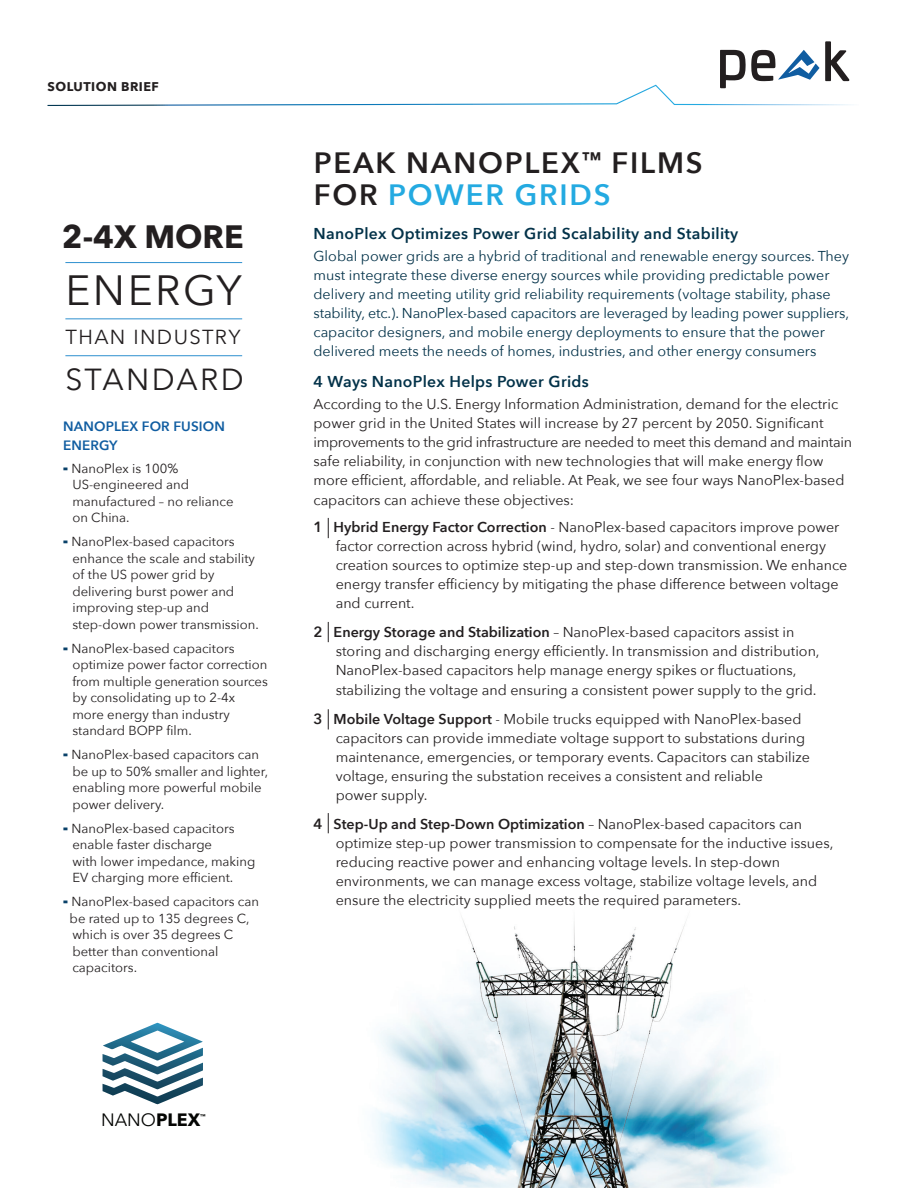
<style>
.page{position:relative;width:918px;height:1188px;background:#fff}
.page>*{position:absolute;margin:0;border:0;box-sizing:border-box;transform-origin:0 0}
.t1{font:42.3px "Avenir Next";letter-spacing:.06em;color:#231f20}
.t2{font:700 32.25px "Avenir Next";color:#231f20}
.t3{font:30.45px "Avenir Next";letter-spacing:.08em;color:#231f20}
.t4{font:600 29.4px/31.5px "Avenir Next";letter-spacing:.06em;color:#231f20}
.t5{font:20.25px "Avenir Next";letter-spacing:.07em;color:#231f20}
.t6{font:17.85px "Avenir Next";color:#040503}
.t7{font:600 15.75px "Avenir Next";letter-spacing:.02em;color:#033249}
.t8{font:14.25px/19px "Avenir Next";color:#231f20}
.t9{font:14.25px/19px "Avenir Next";color:#033249}
.t10{font:600 13.5px/19.6px "Avenir Next";letter-spacing:.01em;color:#105da1}
.t11{font:13.05px/16.5px "Avenir Next";color:#231f20}
.t12{font:700 12.6px "Avenir Next";letter-spacing:.04em;color:#231f20}
.t13{font:700 5.4px "Avenir Next";color:#040503}
.s1{color:#24aae1}
.s2{font-weight:600;font-size:14.85px}
.s3{font-weight:600}
.s4{font-weight:800;font-size:14.55px;color:#0a4169}
.s5{font-weight:700}
</style>
<div class="page">
<img style="left:327px;top:813px;width:453px;height:375px">
<svg style="left:103px;top:1023px;width:100px;height:81px"></svg>
<svg style="left:47px;top:41px;width:804px;height:65px"></svg>
<hr style="left:65px;top:318px;width:177px;height:1px;background:#2e90cf">
<hr style="left:65px;top:355px;width:177px;height:1px;background:#2e90cf">
<hr style="left:65px;top:262px;width:177px;height:1px;background:#2e90cf">
<svg style="left:328px;top:518px;width:1px;height:20px"></svg>
<svg style="left:328px;top:622px;width:1px;height:20px"></svg>
<svg style="left:328px;top:709px;width:1px;height:20px"></svg>
<svg style="left:328px;top:813px;width:1px;height:20px"></svg>
<p class="t12" style="left:48px;top:76px;width:113px">SOLUTION BRIEF</p>
<h3 class="t4" style="left:314px;top:147px;width:390px">PEAK NANOPLEX<sup>™</sup> FILMS<br>FOR <span class="s1">POWER GRIDS</span></h3>
<h2 class="t2" style="left:62px;top:209px;width:183px">2-4X MORE</h2>
<p class="t7" style="left:314px;top:220px;width:426px">NanoPlex Optimizes Power Grid Scalability and Stability</p>
<p class="t9" style="left:314px;top:245px;width:537px">Global power grids are a hybrid of traditional and renewable energy sources. They must integrate these diverse energy sources while providing predictable power delivery and meeting utility grid reliability requirements (voltage stability, phase stability, etc.). NanoPlex-based capacitors are leveraged by leading power suppliers, capacitor designers, and mobile energy deployments to ensure that the power delivered meets the needs of homes, industries, and other energy consumers</p>
<p class="t7" style="left:314px;top:368px;width:277px">4 Ways NanoPlex Helps Power Grids</p>
<p class="t8" style="left:314px;top:394px;width:540px">According to the U.S. Energy Information Administration, demand for the electric power grid in the United States will increase by 27 percent by 2050. Significant improvements to the grid infrastructure are needed to meet this demand and maintain safe reliability, in conjunction with new technologies that will make energy flow more efficient, affordable, and reliable. At Peak, we see four ways NanoPlex-based capacitors can achieve these objectives:</p>
<p class="t8" style="left:336px;top:517px;width:513px;text-indent:-22px"><span class="s2">1</span> <span class="s3">Hybrid Energy Factor Correction</span> - NanoPlex-based capacitors improve power factor correction across hybrid (wind, hydro, solar) and conventional energy creation sources to optimize step-up and step-down transmission. We enhance energy transfer efficiency by mitigating the phase difference between voltage and current.</p>
<p class="t8" style="left:336px;top:622px;width:485px;text-indent:-22px"><span class="s2">2</span> <span class="s3">Energy Storage and Stabilization</span> – NanoPlex-based capacitors assist in storing and discharging energy efficiently. In transmission and distribution, NanoPlex-based capacitors help manage energy spikes or fluctuations, stabilizing the voltage and ensuring a consistent power supply to the grid.</p>
<p class="t8" style="left:336px;top:709px;width:476px;text-indent:-22px"><span class="s2">3</span> <span class="s3">Mobile Voltage Support</span> - Mobile trucks equipped with NanoPlex-based capacitors can provide immediate voltage support to substations during maintenance, emergencies, or temporary events. Capacitors can stabilize voltage, ensuring the substation receives a consistent and reliable<br>power supply.</p>
<p class="t8" style="left:336px;top:814px;width:499px;text-indent:-22px"><span class="s2">4</span> <span class="s3">Step-Up and Step-Down Optimization</span> – NanoPlex-based capacitors can optimize step-up power transmission to compensate for the inductive issues, reducing reactive power and enhancing voltage levels. In step-down environments, we can manage excess voltage, stabilize voltage levels, and ensure the electricity supplied meets the required parameters.</p>
<h1 class="t1" style="left:65px;top:255px;width:178px">ENERGY</h1>
<h3 class="t5" style="left:65px;top:320px;width:177px">THAN INDUSTRY</h3>
<h3 class="t3" style="left:65px;top:353px;width:180px">STANDARD</h3>
<p class="t10" style="left:63px;top:416px;width:163px">NANOPLEX FOR FUSION<br>ENERGY</p>
<p class="t11" style="left:72px;top:459px;width:163px;text-indent:-9px"><span class="s4">-</span> NanoPlex is 100%<br>US-engineered and manufactured – no reliance on China.</p>
<p class="t11" style="left:72px;top:533px;width:188px;text-indent:-9px"><span class="s4">-</span> NanoPlex-based capacitors enhance the scale and stability of the US power grid by delivering burst power and improving step-up and step-down power transmission.</p>
<p class="t11" style="left:72px;top:639px;width:197px;text-indent:-9px"><span class="s4">-</span> NanoPlex-based capacitors optimize power factor correction from multiple generation sources by consolidating up to 2-4x more energy than industry standard BOPP film.</p>
<p class="t11" style="left:72px;top:746px;width:197px;text-indent:-9px"><span class="s4">-</span> NanoPlex-based capacitors can be up to 50% smaller and lighter, enabling more powerful mobile power delivery.</p>
<p class="t11" style="left:72px;top:819px;width:185px;text-indent:-9px"><span class="s4">-</span> NanoPlex-based capacitors enable faster discharge<br>with lower impedance, making<br>EV charging more efficient.</p>
<p class="t11" style="left:70px;top:893px;width:191px;text-indent:-7px"><span class="s4">-</span> NanoPlex-based capacitors can be rated up to 135 degrees C, which is over 35 degrees C better than conventional capacitors.</p>
<p class="t6" style="left:101px;top:1105px;width:101px">NANO<span class="s5">PLEX</span></p>
<p class="t13" style="left:200px;top:1111px;width:7px">™</p>
</div>
